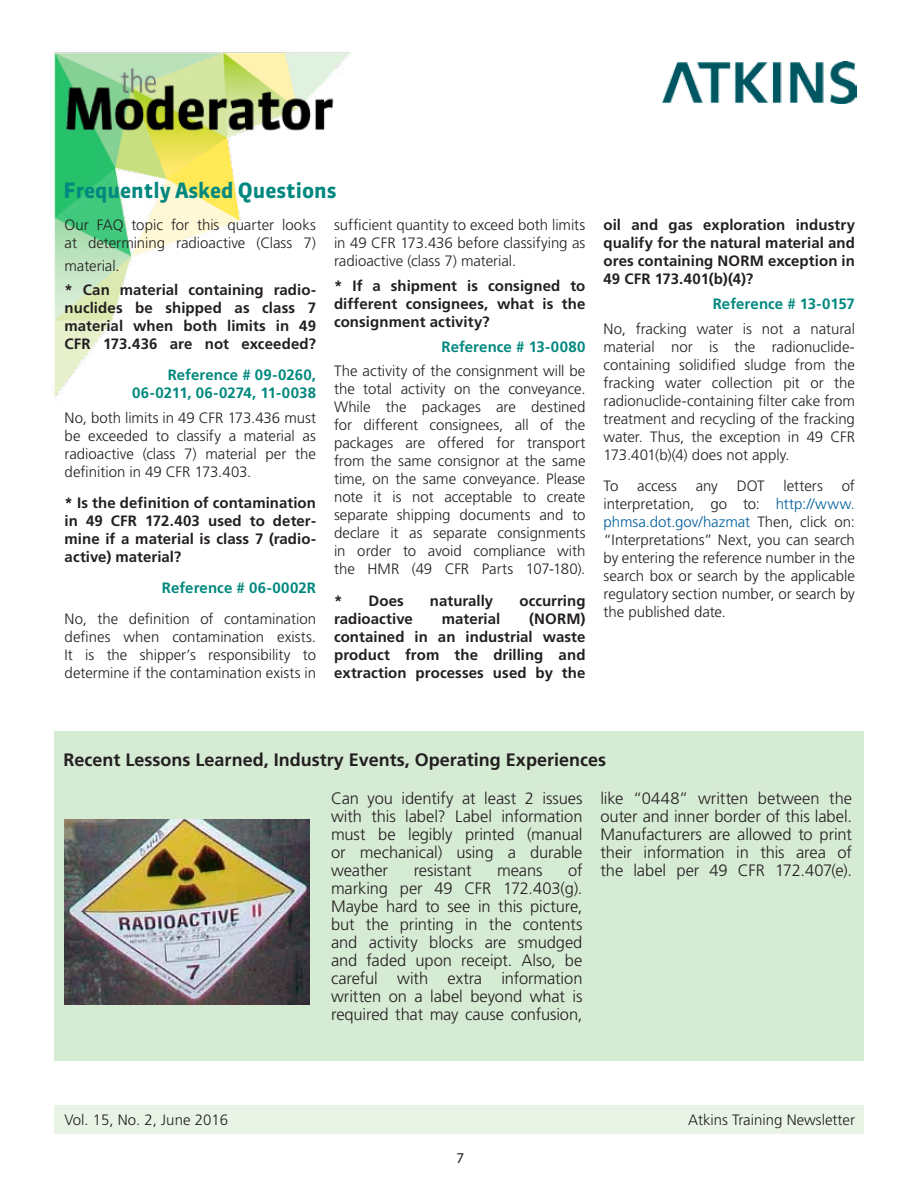
<style>
.page{position:relative;width:918px;height:1188px;background:#fff}
.page>*{position:absolute;margin:0;border:0;box-sizing:border-box;transform-origin:0 0}
.t1{font:700 21px "Sanuk OT";color:#00887e}
.t2{font:700 18px "Frutiger LT Std";color:#231f20}
.t3{font:300 16.5px/18px "Frutiger LT Std";letter-spacing:-.01em;color:#231f20;text-align:justify}
.t4{font:300 15px/18px "Frutiger LT Std";color:#231f20;text-align:justify}
.t5{font:700 15px/18px "Frutiger LT Std";letter-spacing:.005em;color:#231f20;text-align:justify}
.t6{font:700 15px/18px "Frutiger LT Std";color:#00887e;text-align:right}
.t7{font:15px "Myriad Pro";color:#231f20}
.s1{color:#005f9c}
</style>
<div class="page">
<div style="left:54px;top:1105px;width:810px;height:29px;background:#e9f4e7"></div>
<img style="left:662px;top:62px;width:195px;height:42px">
<img style="left:54px;top:52px;width:297px;height:346px">
<img style="left:65px;top:68px;width:270px;height:64px">
<div style="left:54px;top:731px;width:810px;height:330px;background:#d6ebd4"></div>
<img style="left:65px;top:819px;width:244px;height:186px">
<h1 class="t1" style="left:64px;top:177px;width:274px">Frequently Asked Questions</h1>
<p class="t4" style="left:65px;top:216px;width:253px">Our FAQ topic for this quarter looks at determining radioactive (Class 7)</p>
<p class="t4" style="left:65px;top:257px;width:57px">material.</p>
<p class="t5" style="left:65px;top:281px;width:253px">* Can material containing radio&shy;nuclides be shipped as class 7 material when both limits in 49<br>CFR 173.436 are not exceeded?</p>
<p class="t6" style="left:132px;top:366px;width:185px">Reference # 09-0260,<br>06-0211, 06-0274, 11-0038</p>
<p class="t4" style="left:65px;top:409px;width:253px">No, both limits in 49 CFR 173.436 must be exceeded to classify a material as radioactive (class 7) material per the definition in 49 CFR 173.403.</p>
<p class="t5" style="left:65px;top:494px;width:253px">* Is the definition of contamination in 49 CFR 172.403 used to deter&shy;mine if a material is class 7 (radio&shy;active) material?</p>
<p class="t6" style="left:162px;top:579px;width:156px">Reference # 06-0002R</p>
<p class="t4" style="left:65px;top:610px;width:253px">No, the definition of contamination defines when contamination exists.<br>It is the shipper’s responsibility to determine if the contamination exists in</p>
<p class="t4" style="left:334px;top:216px;width:253px">sufficient quantity to exceed both limits in 49 CFR 173.436 before classifying as radioactive (class 7) material.</p>
<p class="t5" style="left:334px;top:277px;width:253px">* If a shipment is consigned to different consignees, what is the consignment activity?</p>
<p class="t6" style="left:441px;top:337px;width:146px">Reference # 13-0080</p>
<p class="t4" style="left:334px;top:362px;width:253px">The activity of the consignment will be the total activity on the conveyance.<br>While the packages are destined for different consignees, all of the packages are offered for transport from the same consignor at the same time, on the same conveyance. Please note it is not acceptable to create separate shipping documents and to declare it as separate consignments in order to avoid compliance with the HMR (49 CFR Parts 107-180).</p>
<p class="t5" style="left:334px;top:592px;width:71px">* Does</p>
<p class="t5" style="left:430px;top:592px;width:65px">naturally</p>
<p class="t5" style="left:519px;top:592px;width:68px">occurring</p>
<p class="t5" style="left:334px;top:610px;width:80px">radioactive</p>
<p class="t5" style="left:442px;top:610px;width:60px">material</p>
<p class="t5" style="left:334px;top:610px;width:253px;text-indent:195px">(NORM) contained in an industrial waste product from the drilling and extraction processes used by the</p>
<p class="t5" style="left:604px;top:216px;width:253px">oil and gas exploration industry qualify for the natural material and ores containing NORM exception in 49 CFR 173.401(b)(4)?</p>
<p class="t6" style="left:713px;top:295px;width:144px">Reference # 13-0157</p>
<p class="t4" style="left:604px;top:320px;width:253px">No, fracking water is not a natural material nor is the radionuclide&shy;containing solidified sludge from the fracking water collection pit or the radionuclide-containing filter cake from treatment and recycling of the fracking water. Thus, the exception in 49 CFR 173.401(b)(4) does not apply.</p>
<p class="t4" style="left:604px;top:477px;width:253px">To access any DOT letters of interpretation, go to: <span class="s1">http://www. phmsa.dot.gov/hazmat</span> Then, click on: “Interpretations” Next, you can search by entering the reference number in the search box or search by the applicable regulatory section number, or search by the published date.</p>
<p class="t2" style="left:64px;top:749px;width:544px">Recent Lessons Learned, Industry Events, Operating Experiences</p>
<p class="t3" style="left:331px;top:790px;width:253px">Can you identify at least 2 issues with this label? Label information must be legibly printed (manual or mechanical) using a durable weather</p>
<p class="t3" style="left:601px;top:790px;width:253px">like “0448” written between the outer and inner border of this label.<br>Manufacturers are allowed to print their information in this area of the label per 49 CFR 172.407(e).</p>
<p class="t3" style="left:331px;top:862px;width:253px;text-indent:237px">of marking per 49 CFR 172.403(g).<br>Maybe hard to see in this picture, but the printing in the contents and activity blocks are smudged and faded upon receipt. Also, be careful with extra information written on a label beyond what is required that may cause confusion,</p>
<p class="t3" style="left:414px;top:862px;width:59px">resistant</p>
<p class="t3" style="left:497px;top:862px;width:47px">means</p>
<p class="t4" style="left:65px;top:1111px;width:165px">Vol. 15, No. 2, June 2016</p>
<p class="t4" style="left:688px;top:1111px;width:168px">Atkins Training Newsletter</p>
<p class="t7" style="left:457px;top:1149px;width:9px">7</p>
</div>
